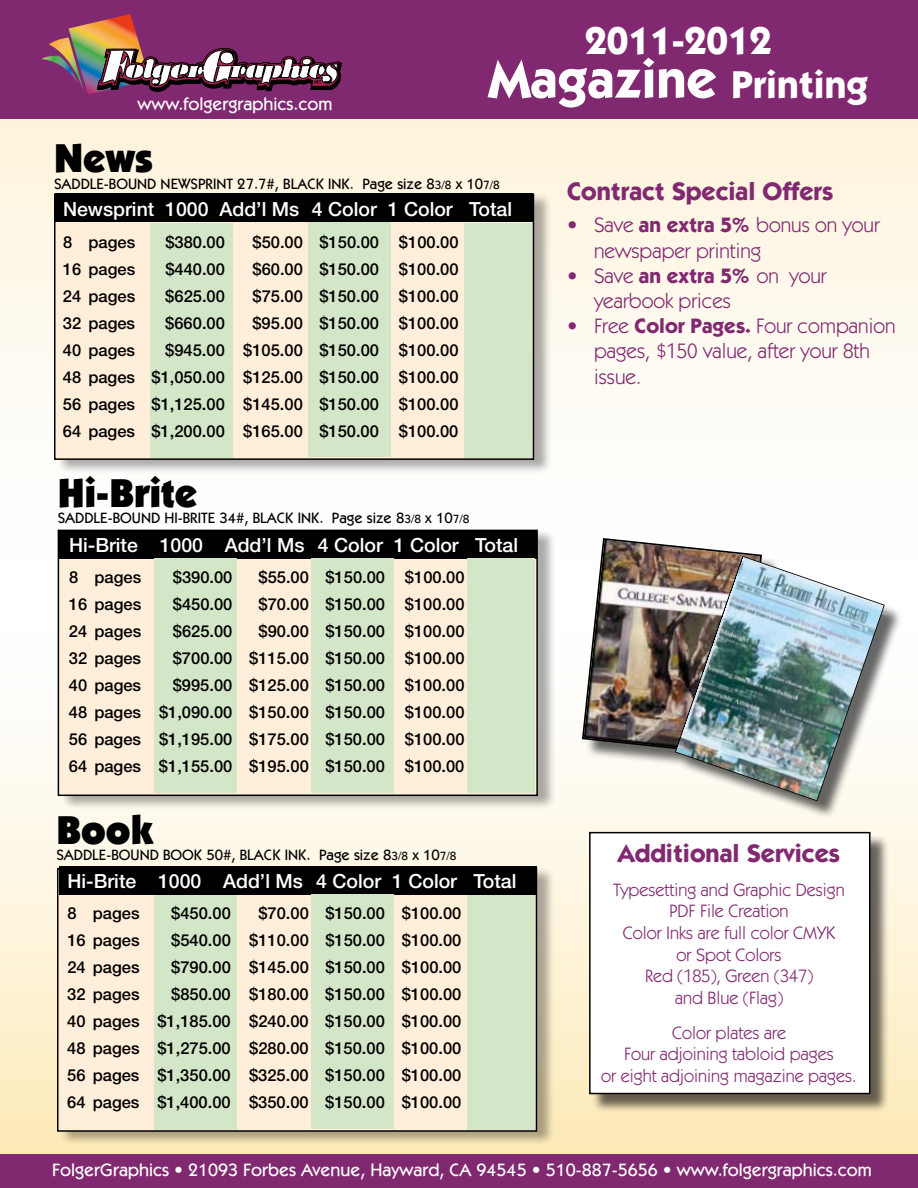
<style>
.page{position:relative;width:918px;height:1188px;background:#fff}
.page>*{position:absolute;margin:0;border:0;box-sizing:border-box;transform-origin:0 0}
.t1{font:700 54px "Itc Kabel";color:#fff}
.t2{font:900 40.5px "Itc Kabel";color:#000}
.t3{font:700 39px "Itc Kabel";color:#fff}
.t4{font:700 25.5px "Itc Kabel";color:#812970}
.t5{font:21px/25.2px "Itc Kabel";color:#812970}
.t6{font:500 19.5px "Helvetica Neue";color:#fff}
.t7{font:18px/21.6px "Itc Kabel";color:#812970;text-align:center}
.t8{font:500 18px "Itc Kabel";color:#fff}
.t9{font:500 16.5px/27px "Helvetica Neue";color:#000;text-align:justify}
.t10{font:500 15px "Itc Kabel";color:#000}
.s1{font-size:39px}
.s2{font-size:12px}
.s3{font-weight:700}
</style>
<div class="page">
<div style="left:0;top:0;width:918px;height:119px;background:#812970"></div>
<div style="left:0;top:119px;width:918px;height:446px;background:linear-gradient(to bottom,#fef4dd,#feffff)"></div>
<div style="left:0;top:631px;width:918px;height:557px;background:linear-gradient(to bottom,#feffff,#fde9b5)"></div>
<div style="left:56px;top:192px;width:497px;height:283px;background:#000;opacity:.33"></div>
<div style="left:55px;top:194px;width:478px;height:265px;background:#ffeed9"></div>
<div style="left:54px;top:193px;width:480px;height:267px;border:2px solid #000"></div>
<div style="left:60px;top:528px;width:497px;height:283px;background:#000;opacity:.33"></div>
<div style="left:58px;top:530px;width:479px;height:265px;background:#ffeed9"></div>
<div style="left:58px;top:530px;width:480px;height:266px;border:2px solid #000"></div>
<div style="left:59px;top:866px;width:497px;height:281px;background:#000;opacity:.33"></div>
<div style="left:58px;top:869px;width:478px;height:262px;background:#ffeed9"></div>
<div style="left:55px;top:194px;width:478px;height:28px;background:#000"></div>
<div style="left:59px;top:530px;width:478px;height:28px;background:#000"></div>
<div style="left:59px;top:866px;width:478px;height:29px;background:#000"></div>
<div style="left:151px;top:223px;width:82px;height:235px;background:#d3e6c8"></div>
<div style="left:308px;top:223px;width:82px;height:234px;background:#d3e6c8"></div>
<div style="left:464px;top:223px;width:67px;height:235px;background:#d3e6c8"></div>
<div style="left:154px;top:559px;width:82px;height:234px;background:#d3e6c8"></div>
<div style="left:311px;top:558px;width:83px;height:235px;background:#d3e6c8"></div>
<div style="left:467px;top:559px;width:68px;height:234px;background:#d3e6c8"></div>
<div style="left:154px;top:895px;width:82px;height:235px;background:#d3e6c8"></div>
<div style="left:311px;top:895px;width:83px;height:234px;background:#d3e6c8"></div>
<div style="left:467px;top:895px;width:68px;height:235px;background:#d3e6c8"></div>
<div style="left:0;top:1155px;width:918px;height:33px;background:#812970"></div>
<div style="left:591px;top:834px;width:298px;height:279px;background:#000;opacity:.6"></div>
<div style="left:590px;top:833px;width:280px;height:261px;background:#fff"></div>
<div style="left:589px;top:832px;width:282px;height:262px;border:2px solid #000"></div>
<div style="left:584px;top:540px;width:322px;height:278px;background:#000;opacity:.6"></div>
<img style="left:581px;top:537px;width:309px;height:220px">
<svg style="left:674px;top:555px;width:212px;height:247px"></svg>
<img style="left:676px;top:557px;width:208px;height:243px">
<svg style="left:41px;top:14px;width:301px;height:80px;background:#874c6d"></svg>
<p class="t8" style="left:138px;top:94px;width:197px">www.folgergraphics.com</p>
<h3 class="t3" style="left:585px;top:17px;width:188px">2011-2012</h3>
<h1 class="t1" style="left:488px;top:46px;width:381px">Magazine <span class="s1">Printing</span></h1>
<h2 class="t2" style="left:54px;top:133px;width:100px">News</h2>
<p class="t10" style="left:54px;top:175px;width:447px">SADDLE-BOUND NEWSPRINT 27.7#, BLACK INK. Page size 8<span class="s2">3/8</span> x 10<span class="s2">7/8</span></p>
<p class="t6" style="left:63px;top:198px;width:451px">Newsprint 1000 Add’l Ms 4 Color 1 Color Total</p>
<p class="t9" style="left:63px;top:228px;width:74px">8 pages</p>
<p class="t9" style="left:165px;top:228px;width:61px">$380.00</p>
<p class="t9" style="left:253px;top:228px;width:208px">$50.00 $150.00 $100.00</p>
<p class="t9" style="left:63px;top:255px;width:74px">16 pages</p>
<p class="t9" style="left:165px;top:255px;width:61px">$440.00</p>
<p class="t9" style="left:253px;top:255px;width:208px">$60.00 $150.00 $100.00</p>
<p class="t9" style="left:63px;top:282px;width:74px">24 pages</p>
<p class="t9" style="left:165px;top:282px;width:61px">$625.00</p>
<p class="t9" style="left:253px;top:282px;width:208px">$75.00 $150.00 $100.00</p>
<p class="t9" style="left:63px;top:309px;width:74px">32 pages</p>
<p class="t9" style="left:165px;top:309px;width:61px">$660.00</p>
<p class="t9" style="left:252px;top:309px;width:208px">$95.00 $150.00 $100.00</p>
<p class="t9" style="left:63px;top:336px;width:74px">40 pages</p>
<p class="t9" style="left:63px;top:336px;width:397px;text-indent:102px">$945.00 $105.00 $150.00 $100.00<br>48 pages $1,050.00 $125.00 $150.00 $100.00<br>56 pages $1,125.00 $145.00 $150.00 $100.00<br>64 pages $1,200.00 $165.00 $150.00 $100.00</p>
<h2 class="t2" style="left:58px;top:468px;width:141px">Hi-Brite</h2>
<p class="t10" style="left:58px;top:510px;width:413px">SADDLE-BOUND HI-BRITE 34#, BLACK INK. Page size 8<span class="s2">3/8</span> x 10<span class="s2">7/8</span></p>
<p class="t6" style="left:69px;top:533px;width:451px">Hi-Brite 1000 Add’l Ms 4 Color 1 Color Total</p>
<p class="t9" style="left:69px;top:564px;width:74px">8 pages</p>
<p class="t9" style="left:173px;top:564px;width:61px">$390.00</p>
<p class="t9" style="left:259px;top:564px;width:208px">$55.00 $150.00 $100.00</p>
<p class="t9" style="left:69px;top:591px;width:74px">16 pages</p>
<p class="t9" style="left:173px;top:591px;width:61px">$450.00</p>
<p class="t9" style="left:259px;top:591px;width:208px">$70.00 $150.00 $100.00</p>
<p class="t9" style="left:69px;top:618px;width:74px">24 pages</p>
<p class="t9" style="left:173px;top:618px;width:61px">$625.00</p>
<p class="t9" style="left:259px;top:618px;width:208px">$90.00 $150.00 $100.00</p>
<p class="t9" style="left:69px;top:645px;width:74px">32 pages</p>
<p class="t9" style="left:173px;top:645px;width:293px">$700.00 $115.00 $150.00 $100.00</p>
<p class="t9" style="left:69px;top:672px;width:74px">40 pages</p>
<p class="t9" style="left:69px;top:672px;width:397px;text-indent:104px">$995.00 $125.00 $150.00 $100.00<br>48 pages $1,090.00 $150.00 $150.00 $100.00<br>56 pages $1,195.00 $175.00 $150.00 $100.00<br>64 pages $1,155.00 $195.00 $150.00 $100.00</p>
<h2 class="t2" style="left:56px;top:805px;width:98px">Book</h2>
<p class="t10" style="left:56px;top:846px;width:402px">SADDLE-BOUND BOOK 50#, BLACK INK. Page size 8<span class="s2">3/8</span> x 10<span class="s2">7/8</span></p>
<p class="t6" style="left:67px;top:869px;width:451px">Hi-Brite 1000 Add’l Ms 4 Color 1 Color Total</p>
<p class="t9" style="left:67px;top:900px;width:74px">8 pages</p>
<p class="t9" style="left:171px;top:900px;width:61px">$450.00</p>
<p class="t9" style="left:258px;top:900px;width:205px">$70.00 $150.00 $100.00</p>
<p class="t9" style="left:67px;top:927px;width:74px">16 pages</p>
<p class="t9" style="left:171px;top:927px;width:292px">$540.00 $110.00 $150.00 $100.00</p>
<p class="t9" style="left:67px;top:954px;width:74px">24 pages</p>
<p class="t9" style="left:171px;top:954px;width:292px">$790.00 $145.00 $150.00 $100.00</p>
<p class="t9" style="left:67px;top:981px;width:74px">32 pages</p>
<p class="t9" style="left:67px;top:981px;width:396px;text-indent:104px">$850.00 $180.00 $150.00 $100.00<br>40 pages $1,185.00 $240.00 $150.00 $100.00<br>48 pages $1,275.00 $280.00 $150.00 $100.00<br>56 pages $1,350.00 $325.00 $150.00 $100.00<br>64 pages $1,400.00 $350.00 $150.00 $100.00</p>
<h3 class="t4" style="left:567px;top:175px;width:268px">Contract Special Offers</h3>
<p class="t5" style="left:594px;top:212px;width:287px;text-indent:-27px">• Save <span class="s3">an extra 5%</span> bonus on your newspaper printing</p>
<p class="t5" style="left:594px;top:263px;width:234px;text-indent:-27px">• Save <span class="s3">an extra 5%</span> on your yearbook prices</p>
<p class="t5" style="left:594px;top:313px;width:303px;text-indent:-27px">• Free <span class="s3">Color Pages.</span> Four companion pages, $150 value, after your 8th issue.</p>
<h3 class="t4" style="left:618px;top:838px;width:224px">Additional Services</h3>
<p class="t7" style="left:613px;top:879px;width:233px">Typesetting and Graphic Design<br>PDF File Creation<br>Color Inks are full color CMYK or Spot Colors<br>Red (185), Green (347)<br>and Blue (Flag)</p>
<p class="t7" style="left:601px;top:1022px;width:257px">Color plates are<br>Four adjoining tabloid pages<br>or eight adjoining magazine pages.</p>
<p class="t8" style="left:52px;top:1159px;width:821px">FolgerGraphics • 21093 Forbes Avenue, Hayward, CA 94545 • 510-887-5656 • www.folgergraphics.com</p>
</div>
